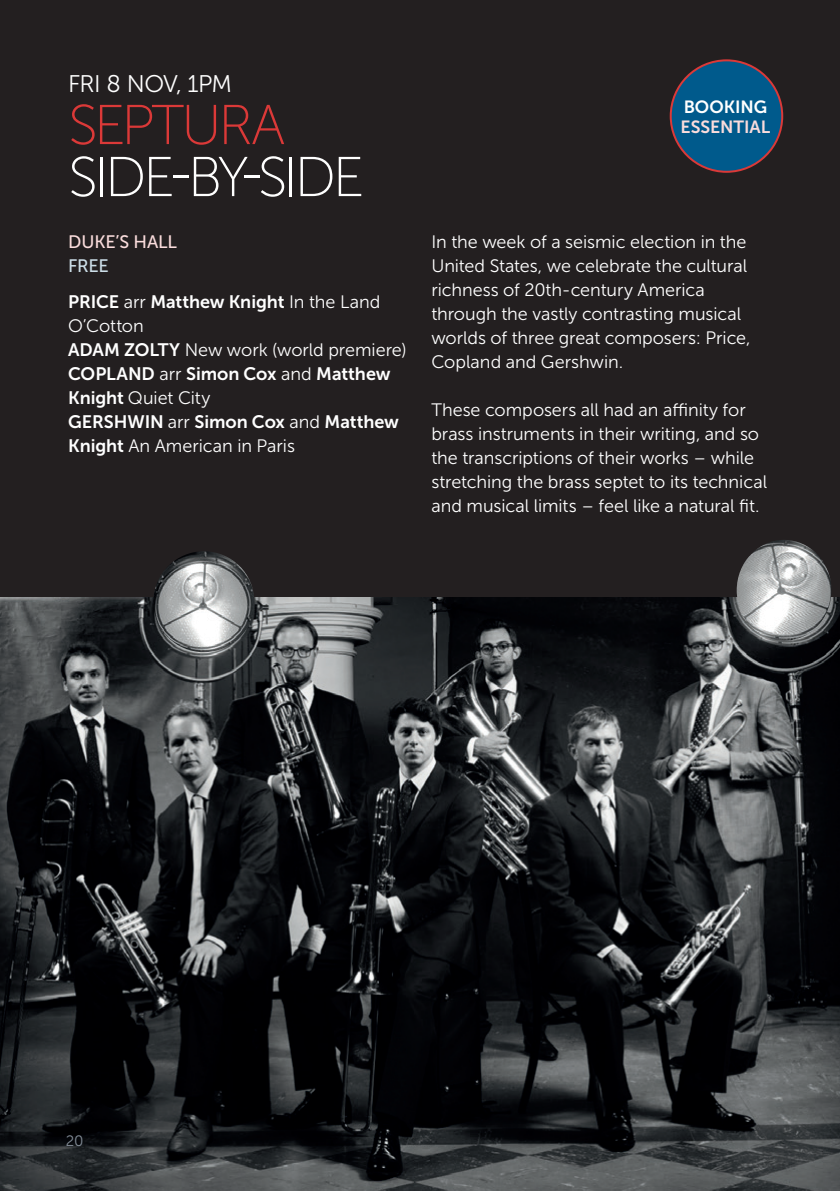
<style>
.page{position:relative;width:840px;height:1191px;background:#fff}
.page>*{position:absolute;margin:0;border:0;box-sizing:border-box;transform-origin:0 0}
.Full_Page_Title_White{font:56px "Museo Sans 100";letter-spacing:-.065em;color:#fff}
.Full_Page_Title_Red{font:56px "Museo Sans 100";letter-spacing:-.055em;color:#db3938}
.Date_and_Time_White{font:24px "Museo Sans 300";letter-spacing:-.03em;color:#fff}
.Body_Copy_White{font:18px/24px "Museo Sans 300";letter-spacing:-.005em;color:#fff}
.Body_Copy_White-2{font:18px/24px "Museo Sans 700";letter-spacing:-.005em;color:#fff}
.Event_Venue_Pink{font:18px "Museo Sans 500";letter-spacing:-.005em;color:#fadcdc}
.Event_Price_Light_Blue{font:18px "Museo Sans 500";color:#ccdee8}
.Bold_Copy{font:17.6px/20px "Museo Sans 700";color:#fadcdc}
.t1{font:15px "Museo Sans 300";color:#828c96}
.s1{font-family:"Museo Sans 700"}
.s2{font-family:"Museo Sans 300"}
.s3{color:#fff}
</style>
<div class="page">
<img style="left:0;top:596px;width:839px;height:595px">
<div style="left:0;top:0;width:839px;height:596px;background:#231f20"></div>
<div style="left:670px;top:60px;width:111px;height:112px;background:#005a8c;border-radius:50%"></div>
<div style="left:669px;top:59px;width:113px;height:114px;border:2px solid #db3938;border-radius:50%"></div>
<img style="left:153px;top:551px;width:101px;height:101px;border-radius:50px">
<img style="left:736px;top:540px;width:95px;height:101px">
<p class="Date_and_Time_White" style="left:68px;top:71px;width:165px">FRI 8 NOV, 1PM</p>
<p class="Full_Page_Title_Red" style="left:68px;top:95px;width:218px">SEPTURA</p>
<p class="Full_Page_Title_White" style="left:68px;top:147px;width:298px">SIDE-BY-SIDE</p>
<p class="Event_Venue_Pink" style="left:68px;top:232px;width:110px">DUKE’S HALL</p>
<p class="Event_Price_Light_Blue" style="left:68px;top:256px;width:42px">FREE</p>
<p class="Body_Copy_White" style="left:68px;top:290px;width:313px"><span class="s1">PRICE</span> arr <span class="s1">Matthew Knight</span> In the Land<br>O’Cotton</p>
<p class="Body_Copy_White" style="left:68px;top:338px;width:340px"><span class="s1">ADAM ZOLTY</span> New work (world premiere)</p>
<p class="Body_Copy_White-2" style="left:68px;top:362px;width:324px">COPLAND <span class="s2">arr</span> Simon Cox <span class="s2">and</span> Matthew<br>Knight <span class="s2">Quiet City</span></p>
<p class="Body_Copy_White-2" style="left:68px;top:410px;width:332px">GERSHWIN <span class="s2">arr</span> Simon Cox <span class="s2">and</span> Matthew<br>Knight <span class="s2">An American in Paris</span></p>
<p class="Bold_Copy" style="left:680px;top:97px;width:91px"><span class="s3">BOOKING<br></span>ESSENTIAL</p>
<p class="Body_Copy_White" style="left:431px;top:230px;width:320px">In the week of a seismic election in the United States, we celebrate the cultural richness of 20th-century America through the vastly contrasting musical worlds of three great composers: Price, Copland and Gershwin.</p>
<p class="Body_Copy_White" style="left:431px;top:398px;width:337px">These composers all had an affinity for brass instruments in their writing, and so the transcriptions of their works – while stretching the brass septet to its technical and musical limits – feel like a natural fit.</p>
<p class="t1" style="left:66px;top:1132px;width:19px">20</p>
</div>
